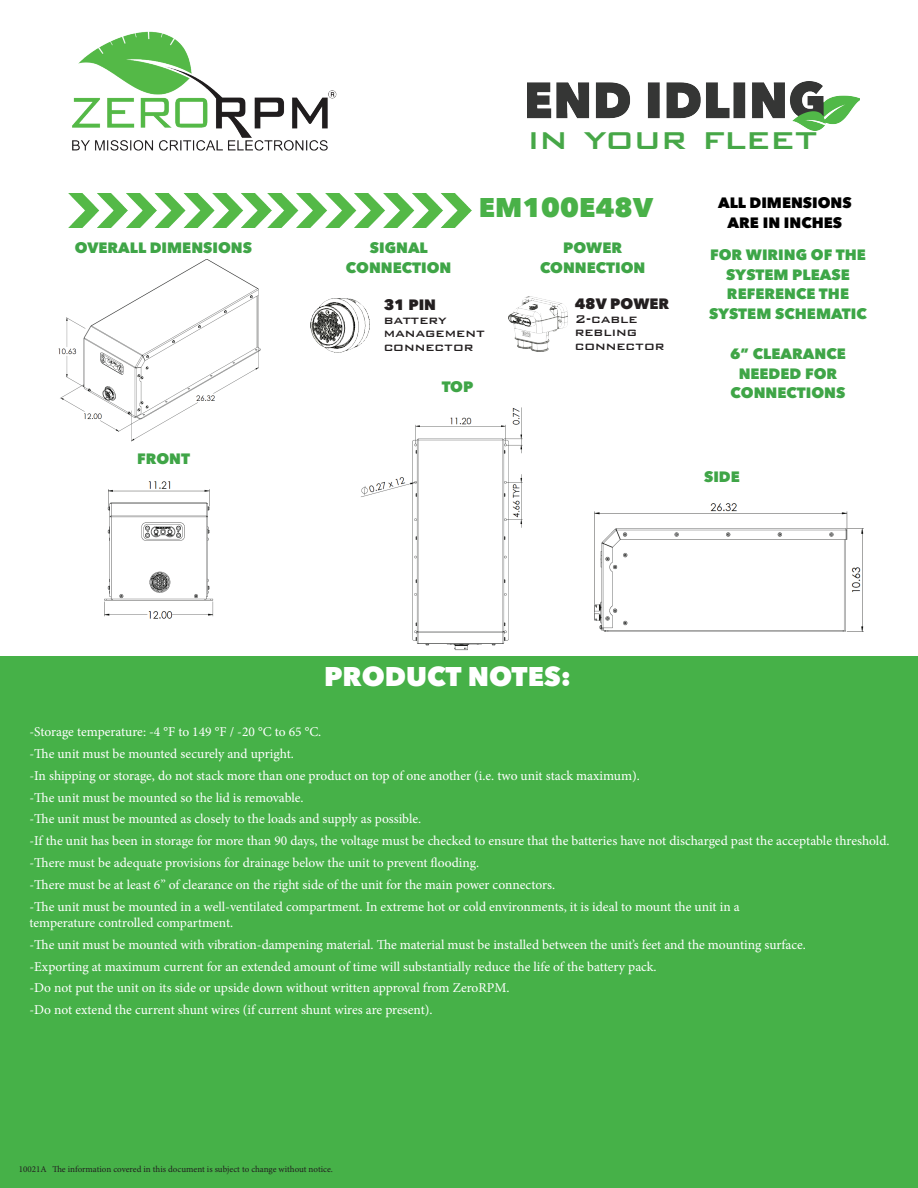
<style>
.page{position:relative;width:918px;height:1188px;background:#fff}
.page>*{position:absolute;margin:0;border:0;box-sizing:border-box;transform-origin:0 0}
.t1{font:500 39.75px "Bank Gothic BT";color:#46a747}
.t2{font:800 27px "Avenir Next";color:#fff}
.t3{font:800 27px "Avenir Next";color:#49b148}
.t4{font:800 15px/19.5px "Avenir Next";color:#3fa547;text-align:center}
.t5{font:800 15px/19.5px "Avenir Next";color:#3da647;text-align:center}
.t6{font:500 15px/13.5px "Bank Gothic BT";color:#231f20}
.t7{font:800 15px/19.5px "Avenir Next";color:#000;text-align:center}
.t8{font:800 15px "Avenir Next";color:#231f20}
.t9{font:13.5px/21.8px "Minion Pro";letter-spacing:-.005em;color:#fff}
.t10{font:9px "Minion Pro";color:#231f20}
</style>
<div class="page">
<div style="left:0;top:657px;width:918px;height:531px;background:#46b148"></div>
<img style="left:509px;top:297px;width:58px;height:54px">
<img style="left:361px;top:407px;width:162px;height:244px">
<img style="left:594px;top:503px;width:270px;height:129px">
<img style="left:271px;top:193px;width:200px;height:34px">
<img style="left:68px;top:193px;width:203px;height:34px">
<img style="left:104px;top:481px;width:110px;height:138px">
<img style="left:58px;top:259px;width:203px;height:183px">
<img style="left:310px;top:299px;width:60px;height:53px">
<img style="left:528px;top:82px;width:332px;height:49px">
<img style="left:72px;top:31px;width:265px;height:120px">
<h1 class="t1" style="left:528px;top:117px;width:292px">in your fleet</h1>
<p class="t4" style="left:75px;top:238px;width:179px">OVERALL DIMENSIONS</p>
<p class="t4" style="left:137px;top:449px;width:55px">FRONT</p>
<p class="t4" style="left:346px;top:238px;width:107px">SIGNAL<br>CONNECTION</p>
<h2 class="t3" style="left:479px;top:191px;width:176px">EM100E48V</h2>
<p class="t4" style="left:540px;top:238px;width:107px">POWER<br>CONNECTION</p>
<p class="t8" style="left:384px;top:296px;width:54px">31 PIN</p>
<p class="t6" style="left:384px;top:313px;width:103px">battery management connector</p>
<p class="t4" style="left:442px;top:377px;width:33px">TOP</p>
<p class="t8" style="left:575px;top:294px;width:96px">48V POWER</p>
<p class="t6" style="left:575px;top:311px;width:91px">2-cable rebling connector</p>
<p class="t7" style="left:718px;top:193px;width:135px">ALL DIMENSIONS<br>ARE IN INCHES</p>
<p class="t5" style="left:709px;top:245px;width:159px">FOR WIRING OF THE<br>SYSTEM PLEASE<br>REFERENCE THE<br>SYSTEM SCHEMATIC</p>
<p class="t4" style="left:730px;top:344px;width:117px">6” CLEARANCE<br>NEEDED FOR<br>CONNECTIONS</p>
<p class="t4" style="left:704px;top:467px;width:37px">SIDE</p>
<h2 class="t2" style="left:324px;top:660px;width:248px">PRODUCT NOTES:</h2>
<p class="t9" style="left:29px;top:721px;width:862px">-Storage temperature: -4 °F to 149 °F / -20 °C to 65 °C.<br>-The unit must be mounted securely and upright.<br>-In shipping or storage, do not stack more than one product on top of one another (i.e. two unit stack maximum).<br>-The unit must be mounted so the lid is removable.<br>-The unit must be mounted as closely to the loads and supply as possible.<br>-If the unit has been in storage for more than 90 days, the voltage must be checked to ensure that the batteries have not discharged past the acceptable threshold. -There must be adequate provisions for drainage below the unit to prevent flooding.<br>-There must be at least 6” of clearance on the right side of the unit for the main power connectors.<br>-The unit must be mounted in a well-ventilated compartment. In extreme hot or cold environments, it is ideal to mount the unit in a</p>
<p class="t9" style="left:29px;top:912px;width:778px">temperature controlled compartment.<br>-The unit must be mounted with vibration-dampening material. The material must be installed between the unit’s feet and the mounting surface. -Exporting at maximum current for an extended amount of time will substantially reduce the life of the battery pack.<br>-Do not put the unit on its side or upside down without written approval from ZeroRPM.<br>-Do not extend the current shunt wires (if current shunt wires are present).</p>
<p class="t10" style="left:52px;top:1163px;width:282px">The information covered in this document is subject to change without notice.</p>
<p class="t10" style="left:19px;top:1163px;width:29px">10021A</p>
</div>
